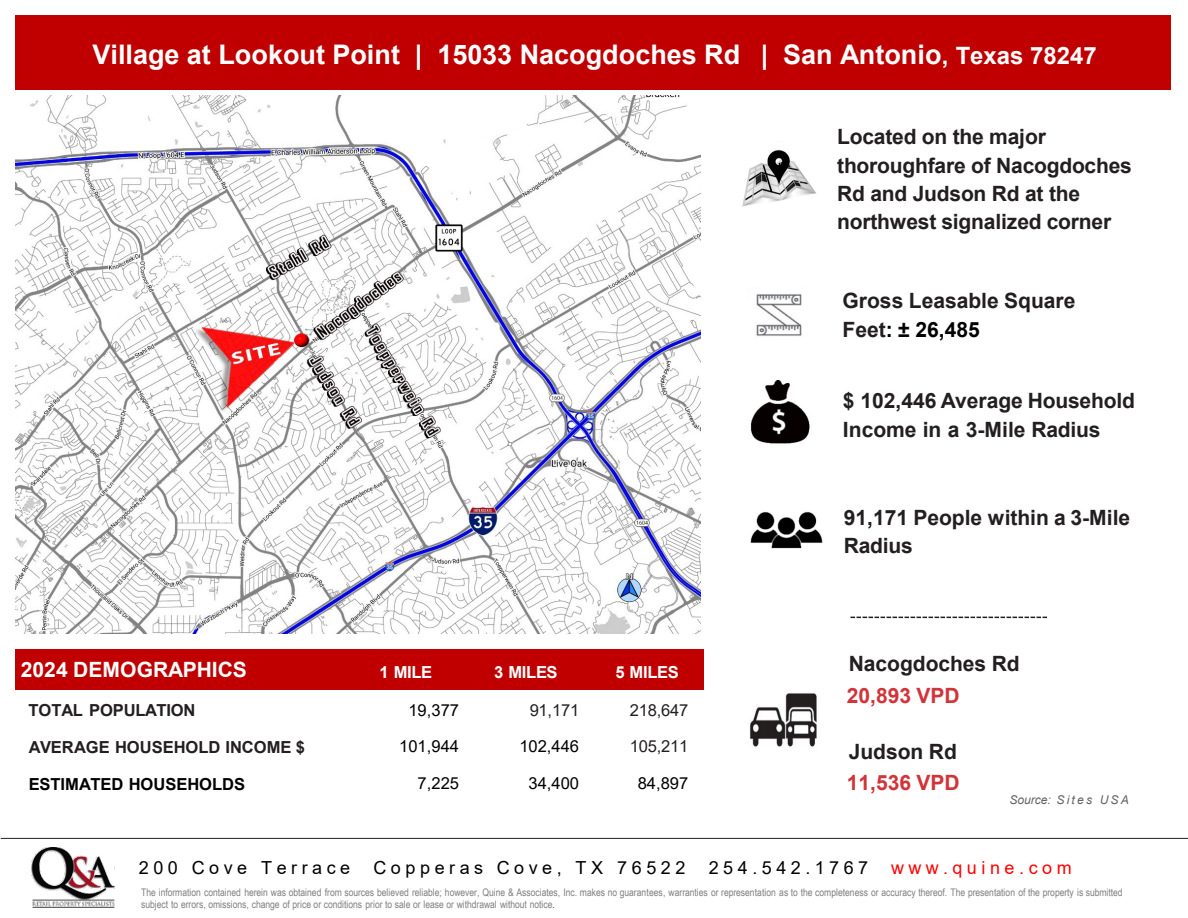
<style>
.page{position:relative;width:1188px;height:918px;background:#fff}
.page>*{position:absolute;margin:0;border:0;box-sizing:border-box;transform-origin:0 0}
.t1{font:700 27px "Arial";color:#fff}
.t2{font:700 21px/28.5px "Arial";letter-spacing:-.005em;color:#231f20}
.t3{font:700 21px "Arial";color:#d13439}
.t4{font:700 21px "Arial";color:#fff}
.t5{font:18px "Arial";letter-spacing:.255em;color:#000}
.t6{font:18px "Arial";letter-spacing:.25em;color:#f00}
.t7{font:700 16.5px "Arial";letter-spacing:-.005em;color:#231f20}
.t8{font:16.5px "Arial";color:#000}
.t9{font:16.5px "Arial";letter-spacing:-.015em;color:#231f20}
.t10{font:700 16.5px "Arial";letter-spacing:-.005em;color:#000}
.t11{font:700 16.5px "Arial";letter-spacing:-.02em;color:#fff}
.t12{font:italic 12px "Arial";letter-spacing:.175em;color:#606469}
.t13{font:10.5px/12.6px "Arial Narrow";letter-spacing:-.005em;color:#7f7f7f}
.s1{font-size:24px}
.s2{color:#000}
.s3{color:#404040}
</style>
<div class="page">
<hr style="left:1px;top:838px;width:1187px;height:1px;background:#231f20">
<svg style="left:851px;top:617px;width:196px;height:1px"></svg>
<img style="left:756px;top:294px;width:46px;height:42px">
<div style="left:15px;top:649px;width:319px;height:41px;background:#c00000"></div>
<div style="left:334px;top:649px;width:125px;height:41px;background:#c00000"></div>
<div style="left:459px;top:649px;width:120px;height:41px;background:#c00000"></div>
<div style="left:579px;top:649px;width:125px;height:41px;background:#c00000"></div>
<div style="left:15px;top:16px;width:1156px;height:74px;background:#c00000"></div>
<img style="left:32px;top:848px;width:83px;height:59px">
<img style="left:742px;top:150px;width:74px;height:57px">
<img style="left:750px;top:511px;width:73px;height:38px">
<img style="left:750px;top:381px;width:60px;height:63px">
<img style="left:749px;top:693px;width:68px;height:54px">
<img style="left:16px;top:95px;width:685px;height:538px">
<p class="t1" style="left:92px;top:35px;width:1006px">Village at Lookout Point | 15033 Nacogdoches Rd | San Antonio<span class="s1">, Texas 78247</span></p>
<p class="t2" style="left:837px;top:123px;width:296px">Located on the major thoroughfare of Nacogdoches<br>Rd and Judson Rd at the northwest signalized corner</p>
<p class="t2" style="left:843px;top:287px;width:234px">Gross Leasable Square<br>Feet<span class="s2">: ± 26,485</span></p>
<p class="t2" style="left:843px;top:387px;width:294px">$ 102,446 Average Household<br>Income in a 3-Mile Radius</p>
<p class="t4" style="left:21px;top:655px;width:228px">2024 DEMOGRAPHICS</p>
<p class="t11" style="left:380px;top:661px;width:54px">1 MILE</p>
<p class="t11" style="left:494px;top:661px;width:65px">3 MILES</p>
<p class="t11" style="left:615px;top:661px;width:65px">5 MILES</p>
<p class="t7" style="left:29px;top:699px;width:168px">TOTAL POPULATION</p>
<p class="t8" style="left:408px;top:698px;width:52px">19,377</p>
<p class="t9" style="left:530px;top:698px;width:51px">91,171</p>
<p class="t9" style="left:630px;top:698px;width:60px">218,647</p>
<p class="t7" style="left:29px;top:735px;width:278px">AVERAGE HOUSEHOLD INCOME $</p>
<p class="t8" style="left:399px;top:735px;width:61px">101,944</p>
<p class="t8" style="left:519px;top:735px;width:61px">102,446</p>
<p class="t9" style="left:630px;top:735px;width:60px">105,211</p>
<p class="t10" style="left:29px;top:772px;width:218px">ESTIMATED HOUSEHOLDS</p>
<p class="t8" style="left:418px;top:772px;width:43px">7,225</p>
<p class="t8" style="left:529px;top:772px;width:52px">34,400</p>
<p class="t8" style="left:638px;top:772px;width:52px">84,897</p>
<p class="t2" style="left:844px;top:504px;width:288px">91,171 People within a 3-Mile<br>Radius</p>
<p class="t2" style="left:849px;top:650px;width:172px">Nacogdoches Rd</p>
<p class="t3" style="left:847px;top:680px;width:114px">20,893 VPD</p>
<p class="t2" style="left:849px;top:738px;width:110px">Judson Rd</p>
<p class="t3" style="left:847px;top:768px;width:114px">11,536 VPD</p>
<p class="t12" style="left:1009px;top:792px;width:121px">Source: Sites USA</p>
<p class="t5" style="left:139px;top:855px;width:213px">200 Cove Terrace</p>
<p class="t5" style="left:374px;top:855px;width:314px">Copperas Cove, TX 76522</p>
<p class="t5" style="left:709px;top:855px;width:161px">254.542.1767</p>
<p class="t6" style="left:891px;top:855px;width:182px">www.quine.com</p>
<p class="t13" style="left:141px;top:885px;width:983px">The information contained herein was obtained from sources believed reliable; however, Quine &amp; Associates, Inc. makes no guarantees, warranties or representation as to the completeness or accuracy thereof. The presentation of the property is submitted subject to errors, omissions, change of price or conditions prior to sale or lease or withdrawal without notice<span class="s3">.</span></p>
</div>
